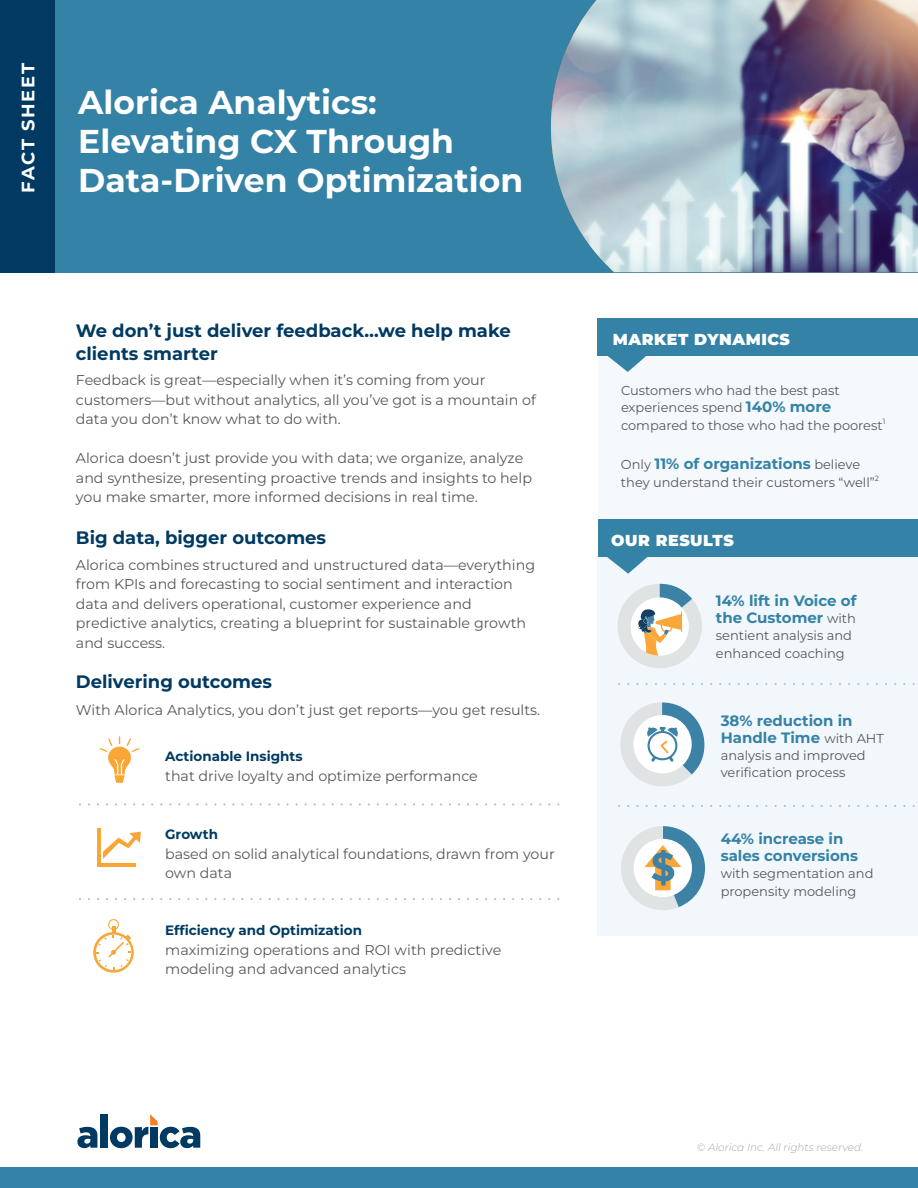
<style>
.page{position:relative;width:918px;height:1188px;background:#fff}
.page>*{position:absolute;margin:0;border:0;box-sizing:border-box;transform-origin:0 0}
.t1{font:700 33px "Montserrat";color:#fff}
.t2{font:700 18px/22.5px "Montserrat";color:#003a62}
.t3{font:700 18px "Montserrat";letter-spacing:.09em;color:#fff}
.t4{font:900 15.9px "Montserrat";letter-spacing:.035em;color:#fff}
.t5{font:700 15px/17.2px "Montserrat";color:#3482a6}
.t6{font:14.25px/19.5px "Montserrat";color:#57585a}
.t7{font:700 13.5px "Montserrat";color:#003a62}
.t8{font:12.9px/17.2px "Montserrat";color:#57585a}
.t9{font:italic 300 10.5px "Montserrat";color:#a6a7ab}
.t10{font:7.5px "Montserrat";color:#57585a}
.s1{font-weight:700;font-size:15px;color:#3482a6}
.s2{font-weight:400;font-size:12.9px;color:#57585a}
</style>
<div class="page">
<div style="left:0;top:0;width:918px;height:272px;background:#3482a6"></div>
<div style="left:0;top:0;width:54px;height:272px;background:#003a62"></div>
<div style="left:598px;top:350px;width:320px;height:171px;background:#f5f9fc"></div>
<div style="left:0;top:1168px;width:918px;height:20px;background:#3482a6"></div>
<svg style="left:77px;top:1127px;width:20px;height:21px"></svg>
<div style="left:100px;top:1114px;width:8px;height:34px;background:#003a62"></div>
<svg style="left:110px;top:1114px;width:90px;height:34px"></svg>
<svg style="left:80px;top:803px;width:469px;height:3px"></svg>
<div style="left:597px;top:556px;width:321px;height:380px;background:#f2f7fb"></div>
<svg style="left:628px;top:683px;width:287px;height:2px"></svg>
<svg style="left:628px;top:805px;width:287px;height:2px"></svg>
<svg style="left:617px;top:584px;width:85px;height:84px"></svg>
<svg style="left:620px;top:702px;width:85px;height:84px"></svg>
<svg style="left:621px;top:826px;width:84px;height:84px"></svg>
<svg style="left:100px;top:736px;width:39px;height:47px"></svg>
<hr style="left:97px;top:829px;width:3px;height:38px;background:#faa637">
<hr style="left:97px;top:863px;width:39px;height:4px;background:#faa637">
<svg style="left:103px;top:832px;width:38px;height:27px"></svg>
<svg style="left:93px;top:919px;width:41px;height:54px"></svg>
<svg style="left:80px;top:898px;width:469px;height:2px"></svg>
<div style="left:597px;top:318px;width:321px;height:37px;background:#3482a6"></div>
<div style="left:598px;top:519px;width:320px;height:38px;background:#3482a6"></div>
<svg style="left:603px;top:355px;width:47px;height:17px"></svg>
<svg style="left:607px;top:557px;width:41px;height:17px"></svg>
<img style="left:551px;top:0;width:367px;height:272px">
<p class="t3" style="left:16px;top:193px;width:131px;rotate:-90deg">FACT SHEET</p>
<p class="t1" style="left:78px;top:80px;width:300px">Alorica Analytics:</p>
<p class="t1" style="left:78px;top:119px;width:377px">Elevating CX Through</p>
<p class="t1" style="left:78px;top:158px;width:447px">Data-Driven Optimization</p>
<p class="t2" style="left:76px;top:319px;width:436px">We don’t just deliver feedback…we help make clients smarter</p>
<p class="t6" style="left:76px;top:370px;width:462px">Feedback is great—especially when it’s coming from your customers—but without analytics, all you’ve got is a mountain of data you don’t know what to do with.</p>
<p class="t6" style="left:76px;top:448px;width:458px">Alorica doesn’t just provide you with data; we organize, analyze and synthesize, presenting proactive trends and insights to help you make smarter, more informed decisions in real time.</p>
<p class="t2" style="left:76px;top:526px;width:252px">Big data, bigger outcomes</p>
<p class="t6" style="left:76px;top:555px;width:461px">Alorica combines structured and unstructured data—everything from KPIs and forecasting to social sentiment and interaction data and delivers operational, customer experience and predictive analytics, creating a blueprint for sustainable growth and success.</p>
<p class="t2" style="left:76px;top:669px;width:198px">Delivering outcomes</p>
<p class="t6" style="left:76px;top:699px;width:466px">With Alorica Analytics, you don’t just get reports—you get results.</p>
<p class="t7" style="left:165px;top:747px;width:139px">Actionable Insights</p>
<p class="t6" style="left:165px;top:766px;width:314px">that drive loyalty and optimize performance</p>
<p class="t7" style="left:165px;top:825px;width:54px">Growth</p>
<p class="t6" style="left:165px;top:844px;width:391px">based on solid analytical foundations, drawn from your own data</p>
<p class="t7" style="left:165px;top:921px;width:198px">Efficiency and Optimization</p>
<p class="t6" style="left:165px;top:940px;width:338px">maximizing operations and ROI with predictive modeling and advanced analytics</p>
<p class="t4" style="left:613px;top:329px;width:179px">MARKET DYNAMICS</p>
<p class="t8" style="left:621px;top:382px;width:263px">Customers who had the best past experiences spend <span class="s1">140% more </span>compared to those who had the poorest</p>
<p class="t10" style="left:883px;top:416px;width:4px">1</p>
<p class="t5" style="left:621px;top:455px;width:241px"><span class="s2">Only</span> 11% of organizations <span class="s2">believe</span></p>
<p class="t8" style="left:621px;top:473px;width:255px">they understand their customers “well”</p>
<p class="t10" style="left:875px;top:473px;width:6px">2</p>
<p class="t4" style="left:611px;top:530px;width:124px">OUR RESULTS</p>
<p class="t4" style="left:612px;top:531px;width:69px">RESULT</p>
<p class="t5" style="left:716px;top:592px;width:142px">14% lift in Voice of the Customer <span class="s2">with</span></p>
<p class="t8" style="left:716px;top:627px;width:138px">sentient analysis and enhanced coaching</p>
<p class="t5" style="left:721px;top:711px;width:165px">38% reduction in<br>Handle Time <span class="s2">with AHT</span></p>
<p class="t8" style="left:721px;top:747px;width:147px">analysis and improved verification process</p>
<p class="t5" style="left:721px;top:829px;width:139px">44% increase in sales conversions</p>
<p class="t8" style="left:721px;top:865px;width:154px">with segmentation and propensity modeling</p>
<p class="t9" style="left:697px;top:1140px;width:168px">© Alorica Inc. All rights reserved.</p>
</div>
